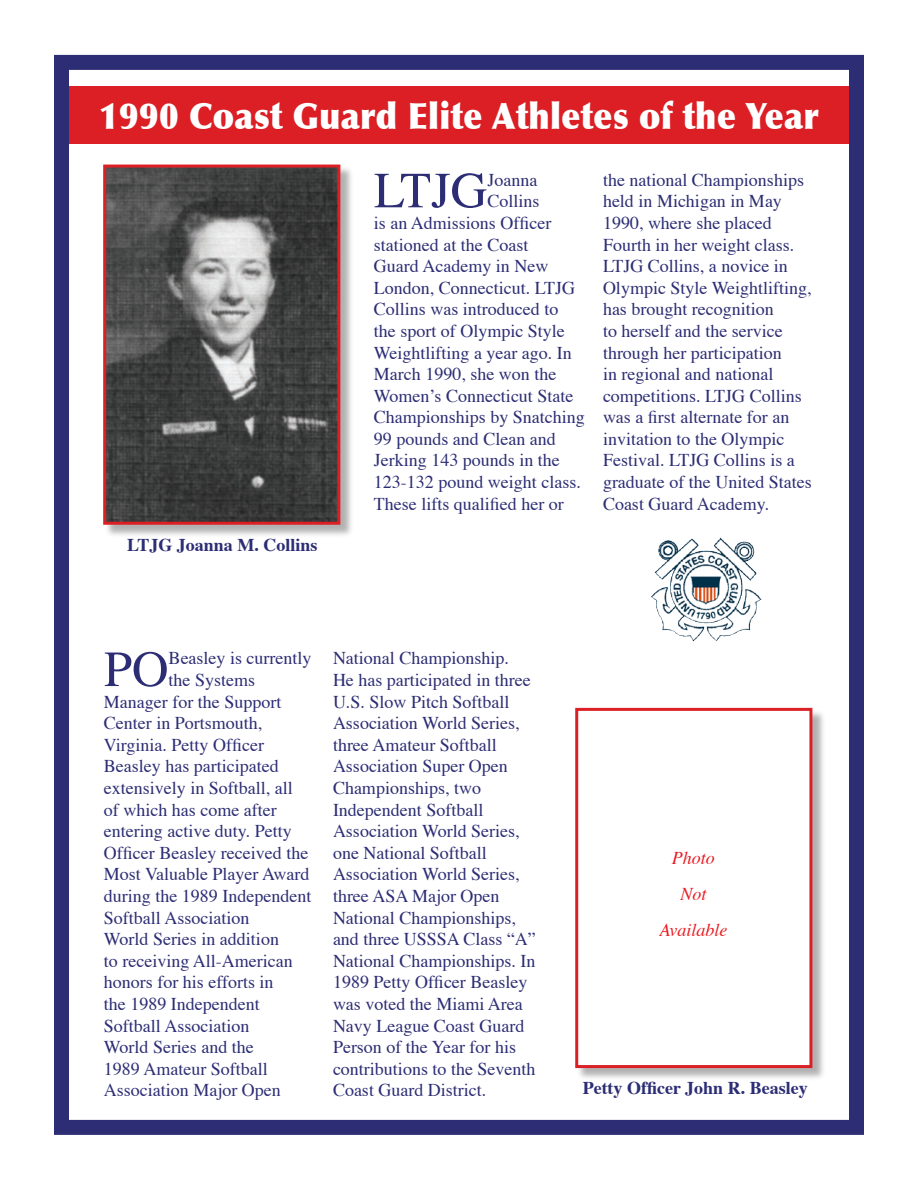
<style>
.page{position:relative;width:918px;height:1188px;background:#fff}
.page>*{position:absolute;margin:0;border:0;box-sizing:border-box;transform-origin:0 0}
.t1{font:50.55px "Times";color:#2c2d74}
.t2{font:900 36.3px "Optima";letter-spacing:.01em;color:#fff;scale:.91 1}
.t3{font:18px/21.6px "Times";color:#2c2d74}
.t4{font:700 18px "Times";color:#2c2d74}
.t5{font:italic 18px/36px "Times";color:#e91c22;text-align:center}
</style>
<div class="page">
<div style="left:104px;top:165px;width:250px;height:374px;background:#231f20;opacity:.35"></div>
<img style="left:107px;top:169px;width:229px;height:352px">
<div style="left:103px;top:165px;width:237px;height:360px;border:3px solid #db1f25"></div>
<div style="left:576px;top:708px;width:250px;height:374px;background:#231f20;opacity:.35"></div>
<div style="left:577px;top:709px;width:234px;height:358px;background:#fff"></div>
<div style="left:575px;top:708px;width:237px;height:360px;border:3px solid #db1f25"></div>
<div style="left:54px;top:86px;width:810px;height:58px;background:#db1f25"></div>
<div style="left:54px;top:55px;width:810px;height:1080px;border:15px solid #2c2d74"></div>
<img style="left:713px;top:539px;width:49px;height:102px">
<h2 class="t2" style="left:99px;top:94px;width:792px">1990 Coast Guard Elite Athletes of the Year</h2>
<p class="t4" style="left:127px;top:528px;width:192px">LTJG Joanna M. Collins</p>
<h1 class="t1" style="left:374px;top:143px;width:115px">LTJG</h1>
<p class="t3" style="left:487px;top:167px;width:51px">Joanna</p>
<p class="t3" style="left:487px;top:189px;width:54px">Collins</p>
<p class="t3" style="left:374px;top:211px;width:179px">is an Admissions Officer</p>
<p class="t3" style="left:374px;top:232px;width:156px">stationed at the Coast</p>
<p class="t3" style="left:374px;top:254px;width:176px">Guard Academy in New</p>
<p class="t3" style="left:374px;top:275px;width:203px">London, Connecticut. LTJG</p>
<p class="t3" style="left:374px;top:297px;width:186px">Collins was introduced to</p>
<p class="t3" style="left:374px;top:319px;width:192px">the sport of Olympic Style</p>
<p class="t3" style="left:374px;top:340px;width:200px">Weightlifting a year ago. In</p>
<p class="t3" style="left:374px;top:362px;width:184px">March 1990, she won the</p>
<p class="t3" style="left:374px;top:383px;width:201px">Women’s Connecticut State</p>
<p class="t3" style="left:374px;top:405px;width:213px">Championships by Snatching</p>
<p class="t3" style="left:374px;top:427px;width:183px">99 pounds and Clean and</p>
<p class="t3" style="left:374px;top:448px;width:187px">Jerking 143 pounds in the</p>
<p class="t3" style="left:374px;top:470px;width:208px">123-132 pound weight class.</p>
<p class="t3" style="left:374px;top:491px;width:191px">These lifts qualified her or</p>
<p class="t3" style="left:603px;top:167px;width:210px">the national Championships held in Michigan in May<br>1990, where she placed<br>Fourth in her weight class.<br>LTJG Collins, a novice in<br>Olympic Style Weightlifting, has brought recognition<br>to herself and the service through her participation<br>in regional and national competitions. LTJG Collins was a first alternate for an invitation to the Olympic<br>Festival. LTJG Collins is a graduate of the United States<br>Coast Guard Academy.</p>
<h1 class="t1" style="left:104px;top:622px;width:66px">PO</h1>
<p class="t3" style="left:169px;top:646px;width:144px">Beasley is currently</p>
<p class="t3" style="left:169px;top:668px;width:88px">the Systems</p>
<p class="t3" style="left:104px;top:689px;width:179px">Manager for the Support</p>
<p class="t3" style="left:104px;top:711px;width:160px">Center in Portsmouth,</p>
<p class="t3" style="left:104px;top:732px;width:162px">Virginia. Petty Officer</p>
<p class="t3" style="left:104px;top:754px;width:176px">Beasley has participated</p>
<p class="t3" style="left:104px;top:776px;width:190px">extensively in Softball, all</p>
<p class="t3" style="left:104px;top:797px;width:174px">of which has come after</p>
<p class="t3" style="left:104px;top:819px;width:189px">entering active duty. Petty</p>
<p class="t3" style="left:104px;top:840px;width:206px">Officer Beasley received the</p>
<p class="t3" style="left:104px;top:862px;width:207px">Most Valuable Player Award</p>
<p class="t3" style="left:104px;top:884px;width:209px">during the 1989 Independent</p>
<p class="t3" style="left:104px;top:905px;width:147px">Softball Association</p>
<p class="t3" style="left:104px;top:927px;width:177px">World Series in addition</p>
<p class="t3" style="left:104px;top:948px;width:190px">to receiving All-American</p>
<p class="t3" style="left:104px;top:970px;width:171px">honors for his efforts in</p>
<p class="t3" style="left:104px;top:992px;width:157px">the 1989 Independent</p>
<p class="t3" style="left:104px;top:1013px;width:147px">Softball Association</p>
<p class="t3" style="left:104px;top:1035px;width:152px">World Series and the</p>
<p class="t3" style="left:104px;top:1056px;width:165px">1989 Amateur Softball</p>
<p class="t3" style="left:104px;top:1078px;width:178px">Association Major Open</p>
<p class="t3" style="left:333px;top:646px;width:204px">National Championship.<br>He has participated in three<br>U.S. Slow Pitch Softball<br>Association World Series, three Amateur Softball<br>Association Super Open<br>Championships, two<br>Independent Softball<br>Association World Series, one National Softball<br>Association World Series, three ASA Major Open<br>National Championships, and three USSSA Class “A”<br>National Championships. In<br>1989 Petty Officer Beasley was voted the Miami Area<br>Navy League Coast Guard<br>Person of the Year for his contributions to the Seventh<br>Coast Guard District.</p>
<p class="t5" style="left:659px;top:839px;width:70px">Photo<br>Not<br>Available</p>
<p class="t4" style="left:583px;top:1071px;width:227px">Petty Officer John R. Beasley</p>
</div>
